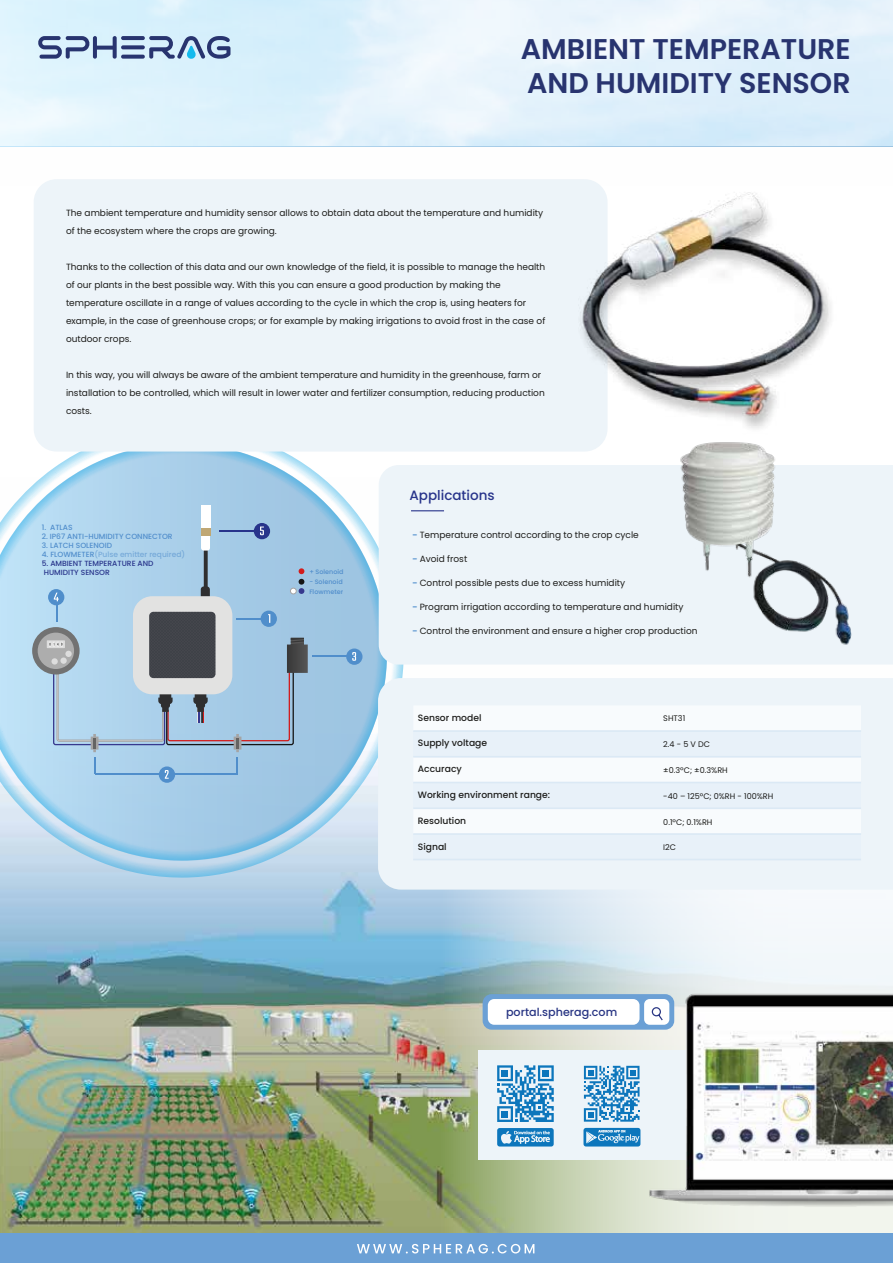
<style>
.page{position:relative;width:893px;height:1263px;background:#fff}
.page>*{position:absolute;margin:0;border:0;box-sizing:border-box;transform-origin:0 0}
.t1{font:600 28.5px/34.2px "Poppins";color:#28346f}
.t2{font:500 13.5px "Poppins";color:#28348b}
.t3{font:500 11.1px "Poppins";color:#283583}
.t4{font:500 9.15px "Poppins";color:#1d1d1b}
.t5{font:9px/18px "Poppins";color:#1d1d1b}
.t6{font:8.1px "Poppins";color:#1d1d1b}
.t7{font:500 7.5px "Poppins";color:#518ecc}
.t8{font:500 7.5px/9px "Poppins";color:#28348b}
.t9{font:500 7.5px "Poppins";color:rgb(81 142 204/.6)}
.t10{font:500 6.45px/10.4px "Poppins";color:#518ecc}
.s1{color:#518ecc}
.s2{font-weight:700;color:#6ba0d5}
</style>
<div class="page">
<img style="left:0;top:146px;width:893px;height:1088px">
<div style="left:0;top:187px;width:893px;height:290px;background:#fff"></div>
<svg style="left:439px;top:665px;width:454px;height:569px"></svg>
<div style="left:478px;top:1050px;width:300px;height:110px;background:#edf4f9"></div>
<svg style="left:497px;top:1065px;width:57px;height:57px"></svg>
<svg style="left:497px;top:1128px;width:57px;height:18px"></svg>
<svg style="left:584px;top:1066px;width:51px;height:56px"></svg>
<svg style="left:583px;top:1128px;width:52px;height:18px"></svg>
<svg style="left:0;top:665px;width:404px;height:213px;background:#b5d3e9"></svg>
<svg style="left:0;top:452px;width:387px;height:408px;background:#b2d4ec"></svg>
<svg style="left:201px;top:586px;width:9px;height:10px"></svg>
<svg style="left:204px;top:551px;width:4px;height:39px"></svg>
<div style="left:201px;top:506px;width:9px;height:22px;background:#fff"></div>
<svg style="left:201px;top:536px;width:9px;height:15px"></svg>
<div style="left:201px;top:528px;width:9px;height:8px;background:#bfa774"></div>
<svg style="left:32px;top:627px;width:48px;height:47px"></svg>
<div style="left:38px;top:633px;width:36px;height:36px;background:#adadad;border-radius:50%"></div>
<div style="left:47px;top:640px;width:18px;height:8px;background:#ddd"></div>
<div style="left:133px;top:596px;width:99px;height:98px;background:#e2e2e1;border-radius:19px"></div>
<div style="left:149px;top:612px;width:66px;height:66px;background:#3f4248;border-radius:4px"></div>
<hr style="left:313px;top:655px;width:35px;height:2px;background:#508ecb">
<hr style="left:219px;top:530px;width:38px;height:2px;background:#28348b">
<hr style="left:236px;top:618px;width:26px;height:2px;background:#508ecb">
<div style="left:254px;top:523px;width:16px;height:16px;background:#28348b;border-radius:50%"></div>
<svg style="left:260px;top:526px;width:4px;height:9px"></svg>
<div style="left:48px;top:589px;width:16px;height:16px;background:#508ecb;border-radius:50%"></div>
<svg style="left:54px;top:593px;width:5px;height:29px"></svg>
<div style="left:159px;top:766px;width:16px;height:17px;background:#508ecb;border-radius:50%"></div>
<svg style="left:49px;top:638px;width:259px;height:141px"></svg>
<svg style="left:261px;top:611px;width:16px;height:16px"></svg>
<div style="left:346px;top:648px;width:16px;height:17px;background:#508ecb;border-radius:50%"></div>
<svg style="left:352px;top:652px;width:4px;height:9px"></svg>
<svg style="left:290px;top:568px;width:14px;height:26px"></svg>
<svg style="left:38px;top:36px;width:192px;height:23px;background:#8fa4c3"></svg>
<div style="left:379px;top:465px;width:514px;height:200px;background:#edf4f9"></div>
<hr style="left:411px;top:510px;width:33px;height:1px;background:#28348b">
<div style="left:34px;top:179px;width:573px;height:273px;background:#edf4f9;border-radius:23px"></div>
<div style="left:483px;top:994px;width:191px;height:36px;background:#6ba0d5;border-radius:9px"></div>
<div style="left:488px;top:999px;width:151px;height:26px;background:#fff;border-radius:6px"></div>
<div style="left:0;top:1234px;width:893px;height:29px;background:#6ba0d5"></div>
<svg style="left:357px;top:1244px;width:177px;height:9px"></svg>
<img style="left:635px;top:910px;width:258px;height:324px">
<img style="left:483px;top:158px;width:410px;height:292px">
<div style="left:378px;top:678px;width:515px;height:212px;background:#edf4f9"></div>
<div style="left:413px;top:705px;width:448px;height:155px;background:#e8f1f9"></div>
<svg style="left:413px;top:705px;width:448px;height:128px;fill:#f8fbfd"></svg>
<hr style="left:413px;top:730px;width:448px;height:2px;background:#dbe9f5">
<hr style="left:413px;top:756px;width:448px;height:2px;background:#dbe9f5">
<hr style="left:413px;top:782px;width:448px;height:1px;background:#dbe9f5">
<hr style="left:413px;top:807px;width:448px;height:2px;background:#dbe9f5">
<hr style="left:413px;top:833px;width:448px;height:2px;background:#dbe9f5">
<hr style="left:413px;top:859px;width:448px;height:1px;background:#dbe9f5">
<img style="left:671px;top:424px;width:193px;height:227px">
<h1 class="t1" style="left:521px;top:32px;width:331px">AMBIENT TEMPERATURE<br>AND HUMIDITY SENSOR</h1>
<p class="t5" style="left:66px;top:204px;width:479px">The ambient temperature and humidity sensor allows to obtain data about the temperature and humidity of the ecosystem where the crops are growing.</p>
<p class="t5" style="left:66px;top:258px;width:481px">Thanks to the collection of this data and our own knowledge of the field, it is possible to manage the health of our plants in the best possible way. With this you can ensure a good production by making the temperature oscillate in a range of values according to the cycle in which the crop is, using heaters for example, in the case of greenhouse crops; or for example by making irrigations to avoid frost in the case of outdoor crops.</p>
<p class="t5" style="left:66px;top:366px;width:480px">In this way, you will always be aware of the ambient temperature and humidity in the greenhouse, farm or installation to be controlled, which will result in lower water and fertilizer consumption, reducing production costs.</p>
<p class="t7" style="left:42px;top:523px;width:32px">1. ATLAS</p>
<p class="t7" style="left:42px;top:532px;width:132px">2. IP67 ANTI-HUMIDITY CONNECTOR</p>
<p class="t7" style="left:42px;top:541px;width:72px">3. LATCH SOLENOID</p>
<p class="t9" style="left:42px;top:550px;width:145px"><span class="s1">4. FLOWMETER</span>(Pulse emitter required)</p>
<p class="t8" style="left:42px;top:559px;width:113px">5. AMBIENT TEMPERATURE AND<br>HUMIDITY SENSOR</p>
<p class="t10" style="left:309px;top:566px;width:36px">+ Solenoid</p>
<p class="t10" style="left:309px;top:576px;width:35px">- Solenoid<br>Flowmeter</p>
<h2 class="t2" style="left:410px;top:488px;width:87px">Applications</h2>
<p class="t5" style="left:413px;top:526px;width:228px"><span class="s2">-</span> Temperature control according to the crop cycle</p>
<p class="t5" style="left:413px;top:550px;width:56px"><span class="s2">-</span> Avoid frost</p>
<p class="t5" style="left:413px;top:574px;width:214px"><span class="s2">-</span> Control possible pests due to excess humidity</p>
<p class="t5" style="left:413px;top:598px;width:273px"><span class="s2">-</span> Program irrigation according to temperature and humidity</p>
<p class="t5" style="left:413px;top:622px;width:287px"><span class="s2">-</span> Control the environment and ensure a higher crop production</p>
<p class="t4" style="left:418px;top:712px;width:65px">Sensor model</p>
<p class="t6" style="left:663px;top:714px;width:23px">SHT31</p>
<p class="t4" style="left:418px;top:738px;width:71px">Supply voltage</p>
<p class="t6" style="left:663px;top:739px;width:48px">2.4 - 5 V DC</p>
<p class="t4" style="left:418px;top:764px;width:46px">Accuracy</p>
<p class="t6" style="left:663px;top:765px;width:66px">±0.3ºC; ±0.3%RH</p>
<p class="t4" style="left:418px;top:790px;width:134px">Working environment range:</p>
<p class="t6" style="left:663px;top:791px;width:112px">-40 – 125ºC; 0%RH - 100%RH</p>
<p class="t4" style="left:418px;top:815px;width:50px">Resolution</p>
<p class="t6" style="left:663px;top:817px;width:51px">0.1ºC; 0.1%RH</p>
<p class="t4" style="left:418px;top:841px;width:30px">Signal</p>
<p class="t6" style="left:663px;top:842px;width:14px">I2C</p>
<p class="t3" style="left:506px;top:1005px;width:113px">portal.spherag.com</p>
</div>
